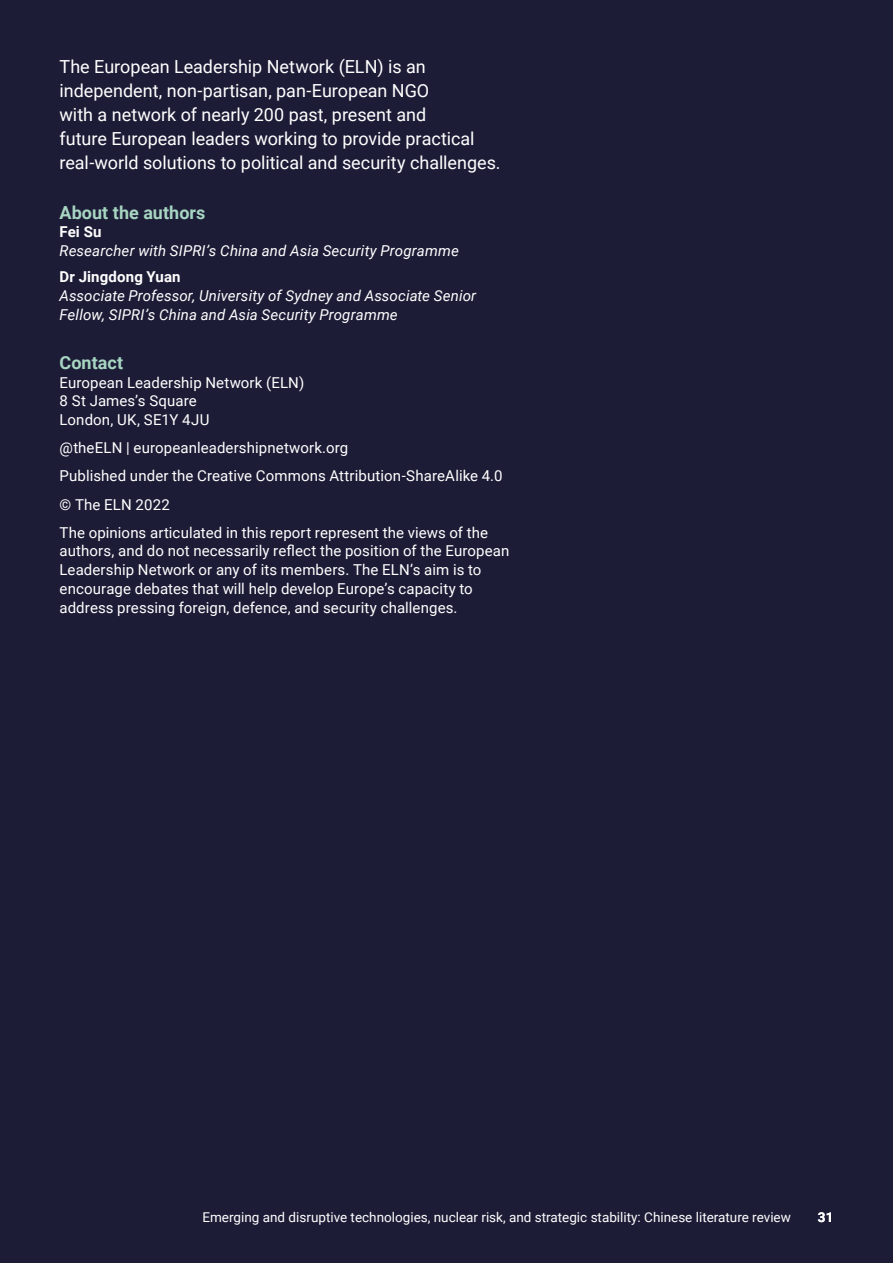
<style>
.page{position:relative;width:893px;height:1263px;background:#1c1c37}
.page>*{position:absolute;margin:0;border:0;box-sizing:border-box;transform-origin:0 0}
.t1{font:18px/24px "Roboto";color:#fff}
.t2{font:700 18px "Roboto";letter-spacing:.005em;color:#a7d5c1}
.t3{font:15px/18.8px "Roboto";letter-spacing:.005em;color:#fff}
.t4{font:italic 15px/18.8px "Roboto";letter-spacing:.01em;color:#fff}
.t5{font:700 15px "Roboto";letter-spacing:.01em;color:#fff}
.t6{font:13.5px "Roboto";color:#fff}
.t7{font:700 13.5px "Roboto";color:#fff}
</style>
<div class="page">
<p class="t1" style="left:60px;top:54px;width:443px">The European Leadership Network (ELN) is an independent, non-partisan, pan-European NGO<br>with a network of nearly 200 past, present and<br>future European leaders working to provide practical real-world solutions to political and security challenges.</p>
<p class="t2" style="left:60px;top:200px;width:147px">About the authors</p>
<p class="t5" style="left:60px;top:221px;width:44px">Fei Su</p>
<p class="t4" style="left:60px;top:240px;width:401px">Researcher with SIPRI’s China and Asia Security Programme</p>
<p class="t5" style="left:60px;top:266px;width:123px">Dr Jingdong Yuan</p>
<p class="t4" style="left:60px;top:286px;width:418px">Associate Professor, University of Sydney and Associate Senior<br>Fellow, SIPRI’s China and Asia Security Programme</p>
<p class="t2" style="left:60px;top:350px;width:65px">Contact</p>
<p class="t3" style="left:60px;top:372px;width:246px">European Leadership Network (ELN)<br>8 St James’s Square<br>London, UK, SE1Y 4JU</p>
<p class="t3" style="left:60px;top:433px;width:444px;line-height:28.2px">@theELN | europeanleadershipnetwork.org<br>Published under the Creative Commons Attribution-ShareAlike 4.0 © The ELN 2022<br>The opinions articulated in this report represent the views of the</p>
<p class="t3" style="left:60px;top:541px;width:451px">authors, and do not necessarily reflect the position of the European Leadership Network or any of its members. The ELN’s aim is to encourage debates that will help develop Europe’s capacity to address pressing foreign, defence, and security challenges.</p>
<p class="t6" style="left:202px;top:1208px;width:590px">Emerging and disruptive technologies, nuclear risk, and strategic stability: Chinese literature review</p>
<p class="t7" style="left:818px;top:1208px;width:17px">31</p>
</div>
